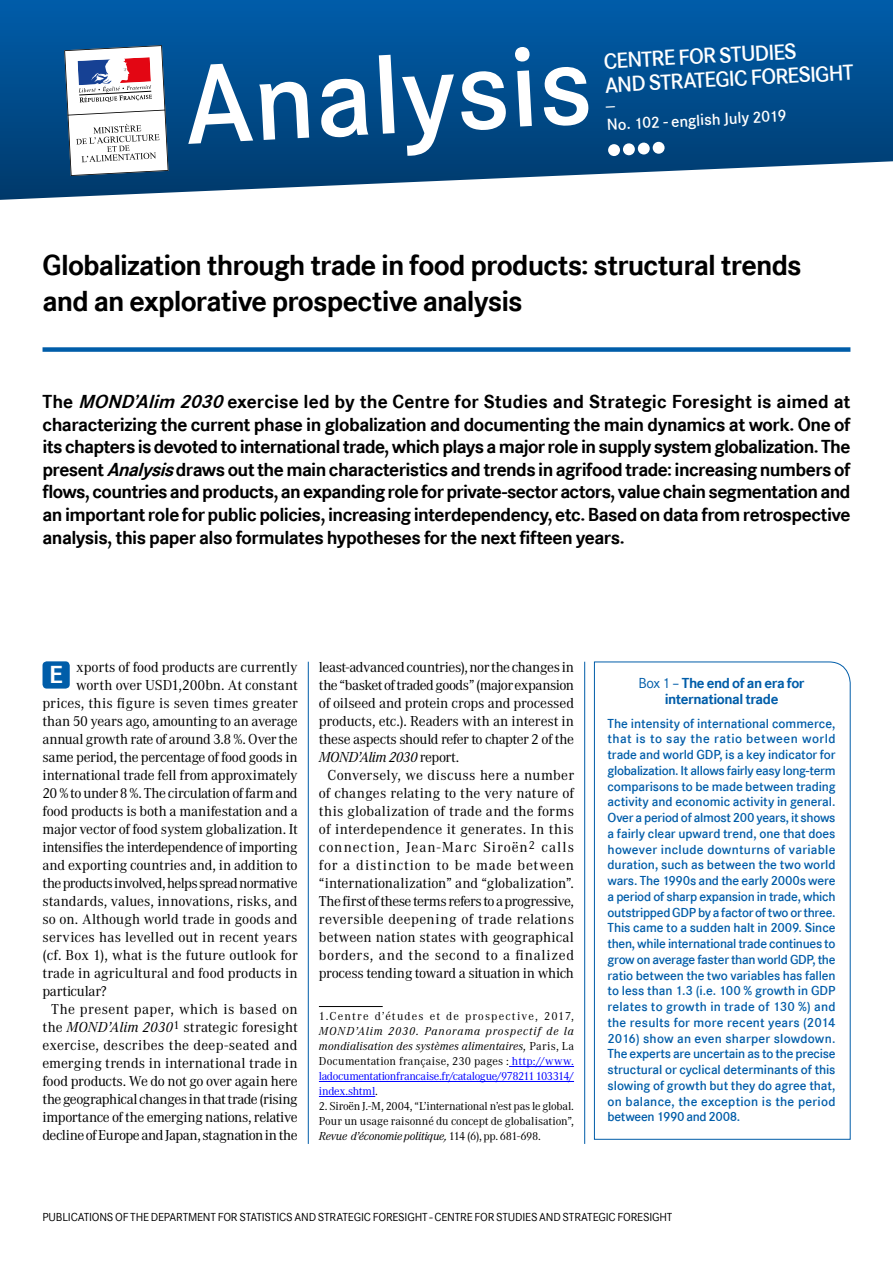
<style>
.page{position:relative;width:893px;height:1263px;background:#fff}
.page>*{position:absolute;margin:0;border:0;box-sizing:border-box;transform-origin:0 0}
.t1{font:600 117px "Corporate S";color:#fff}
.Titre{font:700 30px/36px "Corporate S";letter-spacing:-.03em;color:#000}
.t2{font:700 25.5px "Corporate S";color:#fff}
.t3{font:600 22.5px/24px "Corporate S";color:#fff}
.Chapeau{font:700 19.5px/22.5px "Corporate S";letter-spacing:-.025em;color:#000;text-align:justify}
.t4{font:600 16.5px "Corporate S";color:#fff}
.Texte{font:15px/18px "Corporate A";letter-spacing:-.005em;color:#000;text-align:center}
.Texte-2{font:15px/18px "Corporate A";letter-spacing:.015em;color:#000;text-align:center}
.Texte-3{font:15px "Corporate A";letter-spacing:-.03em;color:#000}
.Texte-4{font:15px "Corporate A";letter-spacing:-.045em;color:#000}
.Texte_Encadré_-_1_Co{font:700 15px/16.5px "Corporate S";letter-spacing:-.025em;color:#005da9;text-align:center}
.Texte_Encadré_-_1_Co-2{font:600 13.5px/15.8px "Corporate S";letter-spacing:.015em;color:#005da9;text-align:justify}
.Note_Bas_de_page{font:12px/15px "Corporate A";letter-spacing:-.01em;color:#000;text-align:justify}
.t5{font:12px "Corporate S";letter-spacing:-.015em;color:#000}
.s1{font-style:italic}
.s2{color:#00f}
.s3{font-weight:400}
</style>
<div class="page">
<svg style="left:0;top:0;width:893px;height:200px;background:#1a5f99"></svg>
<div style="left:608px;top:144px;width:12px;height:12px;background:#fff;border-radius:50%"></div>
<div style="left:623px;top:143px;width:12px;height:12px;background:#fff;border-radius:50%"></div>
<svg style="left:638px;top:142px;width:12px;height:13px"></svg>
<div style="left:652px;top:142px;width:13px;height:12px;background:#fff;border-radius:50%"></div>
<svg style="left:64px;top:45px;width:105px;height:131px"></svg>
<div style="left:43px;top:347px;width:807px;height:5px;background:#005da9"></div>
<hr style="left:308px;top:662px;width:1px;height:482px;background:#005da9">
<hr style="left:584px;top:662px;width:1px;height:482px;background:#005da9">
<hr style="left:319px;top:1006px;width:64px;height:1px;background:#000">
<hr style="left:509px;top:1066px;width:65px;height:1px;background:#00f">
<hr style="left:319px;top:1081px;width:255px;height:1px;background:#00f">
<hr style="left:319px;top:1096px;width:56px;height:1px;background:#00f">
<svg style="left:594px;top:661px;width:257px;height:479px"></svg>
<div style="left:43px;top:661px;width:27px;height:28px;background:#005da9;border-radius:4px"></div>
<h1 class="t1" style="left:181px;top:38px;width:410px;rotate:-3deg">Analysis</h1>
<p class="t3" style="left:603px;top:50px;width:250px;rotate:-3deg">CENTRE FOR STUDIES<br>AND STRATEGIC FORESIGHT</p>
<p class="t4" style="left:606px;top:115px;width:181px;rotate:-3deg">No. 102 - english July 2019</p>
<p class="Titre" style="left:43px;top:248px;width:761px">Globalization through trade in food products: structural trends and an explorative prospective analysis</p>
<p class="Chapeau" style="left:43px;top:391px;width:809px">The <span class="s1">MOND’Alim 2030</span>exercise led by the Centre for Studies and Strategic Foresight is aimed at characterizing the current phase in globalization and documenting the main dynamics at work. One of its chapters is devoted to international trade, which plays a major role in supply system globalization. The present <span class="s1">Analysis</span>draws out the main characteristics and trends in agrifood trade: increasing numbers of flows, countries and products, an expanding role for private-sector actors, value chain segmentation and an important role for public policies, increasing interdependency, etc. Based on data from retrospective analysis, this paper also formulates hypotheses for the next fifteen years.</p>
<p class="Texte" style="left:76px;top:657px;width:223px">xports of food products are currently</p>
<p class="Texte" style="left:76px;top:675px;width:223px">worth over USD1,200bn. At constant</p>
<p class="Texte-2" style="left:43px;top:693px;width:257px">prices, this figure is seven times greater</p>
<p class="Texte" style="left:43px;top:711px;width:257px">than 50 years ago, amounting to an average</p>
<p class="Texte" style="left:43px;top:729px;width:257px">annual growth rate of around 3.8 %. Over the</p>
<p class="Texte" style="left:43px;top:747px;width:257px">same period, the percentage of food goods in</p>
<p class="Texte" style="left:43px;top:765px;width:257px">international trade fell from approximately</p>
<p class="Texte-3" style="left:43px;top:783px;width:257px">20 % to under 8 %. The circulation of farm and</p>
<p class="Texte" style="left:43px;top:801px;width:257px">food products is both a manifestation and a</p>
<p class="Texte" style="left:43px;top:819px;width:257px">major vector of food system globalization. It</p>
<p class="Texte-3" style="left:43px;top:837px;width:257px">intensifies the interdependence of importing</p>
<p class="Texte" style="left:43px;top:855px;width:257px">and exporting countries and, in addition to</p>
<p class="Texte-4" style="left:43px;top:873px;width:257px">the products involved, helps spread normative</p>
<p class="Texte" style="left:43px;top:891px;width:257px">standards, values, innovations, risks, and</p>
<p class="Texte" style="left:43px;top:909px;width:257px">so on. Although world trade in goods and</p>
<p class="Texte-2" style="left:43px;top:927px;width:257px">services has levelled out in recent years</p>
<p class="Texte" style="left:43px;top:945px;width:257px">(cf. Box 1), what is the future outlook for</p>
<p class="Texte" style="left:43px;top:963px;width:257px">trade in agricultural and food products in</p>
<p class="Texte" style="left:43px;top:981px;width:66px">particular?</p>
<p class="Texte" style="left:43px;top:999px;width:257px">The present paper, which is based on the <span class="s1">MOND’Alim 2030</span><sup>1</sup> strategic foresight exercise, describes the deep-seated and emerging trends in international trade in food products. We do not go over again here the geographical changes in that trade (rising importance of the emerging nations, relative decline of Europe and Japan, stagnation in the</p>
<p class="t2" style="left:49px;top:660px;width:15px">E</p>
<p class="Texte" style="left:319px;top:657px;width:257px;text-align:justify">least-advanced countries), nor the changes in the “basket of traded goods” (major expansion of oilseed and protein crops and processed products, etc.). Readers with an interest in these aspects should refer to chapter 2 of the <span class="s1">MOND’Alim 2030</span> report.</p>
<p class="Texte-2" style="left:319px;top:765px;width:257px">Conversely, we discuss here a number of changes relating to the very nature of this globalization of trade and the forms of interdependence it generates. In this connection, Jean-Marc Siroën<sup>2</sup> calls for a distinction to be made between “internationalization” and “globalization”.<br>The first of these terms refers to a progressive, reversible deepening of trade relations between nation states with geographical borders, and the second to a finalized process tending toward a situation in which</p>
<p class="Note_Bas_de_page" style="left:319px;top:1008px;width:257px">1.Centre d’études et de prospective, 2017, <span class="s1">MOND’Alim 2030. Panorama prospectif de la mondialisation des systèmes alimentaires,</span> Paris, La Documentation française, 230 pages : <span class="s2">http://www. ladocumentationfrancaise.fr/catalogue/978211 103314/ index.shtml</span>.</p>
<p class="Note_Bas_de_page" style="left:319px;top:1098px;width:257px">2. Siroën J.-M, 2004, “L’international n’est pas le global.<br>Pour un usage raisonné du concept de globalisation”, <span class="s1">Revue d’économie politique,</span> 114 (6), pp. 681-698.</p>
<p class="Texte_Encadré_-_1_Co" style="left:638px;top:675px;width:168px"><span class="s3">Box 1 –</span> The end of an era for international trade</p>
<p class="Texte_Encadré_-_1_Co-2" style="left:608px;top:715px;width:230px">The intensity of international commerce, that is to say the ratio between world trade and world GDP, is a key indicator for globalization. It allows fairly easy long-term comparisons to be made between trading activity and economic activity in general.<br>Over a period of almost 200 years, it shows a fairly clear upward trend, one that does however include downturns of variable duration, such as between the two world wars. The 1990s and the early 2000s were a period of sharp expansion in trade, which outstripped GDP by a factor of two or three.<br>This came to a sudden halt in 2009. Since then, while international trade continues to grow on average faster than world GDP, the ratio between the two variables has fallen to less than 1.3 (i.e. 100 % growth in GDP relates to growth in trade of 130 %) and the results for more recent years (2014<br>2016) show an even sharper slowdown.<br>The experts are uncertain as to the precise structural or cyclical determinants of this slowing of growth but they do agree that, on balance, the exception is the period between 1990 and 2008.</p>
<p class="t5" style="left:42px;top:1210px;width:632px">PUBLICATIONS OF THE DEPARTMENT FOR STATISTICS AND STRATEGIC FORESIGHT - CENTRE FOR STUDIES AND STRATEGIC FORESIGHT</p>
</div>
